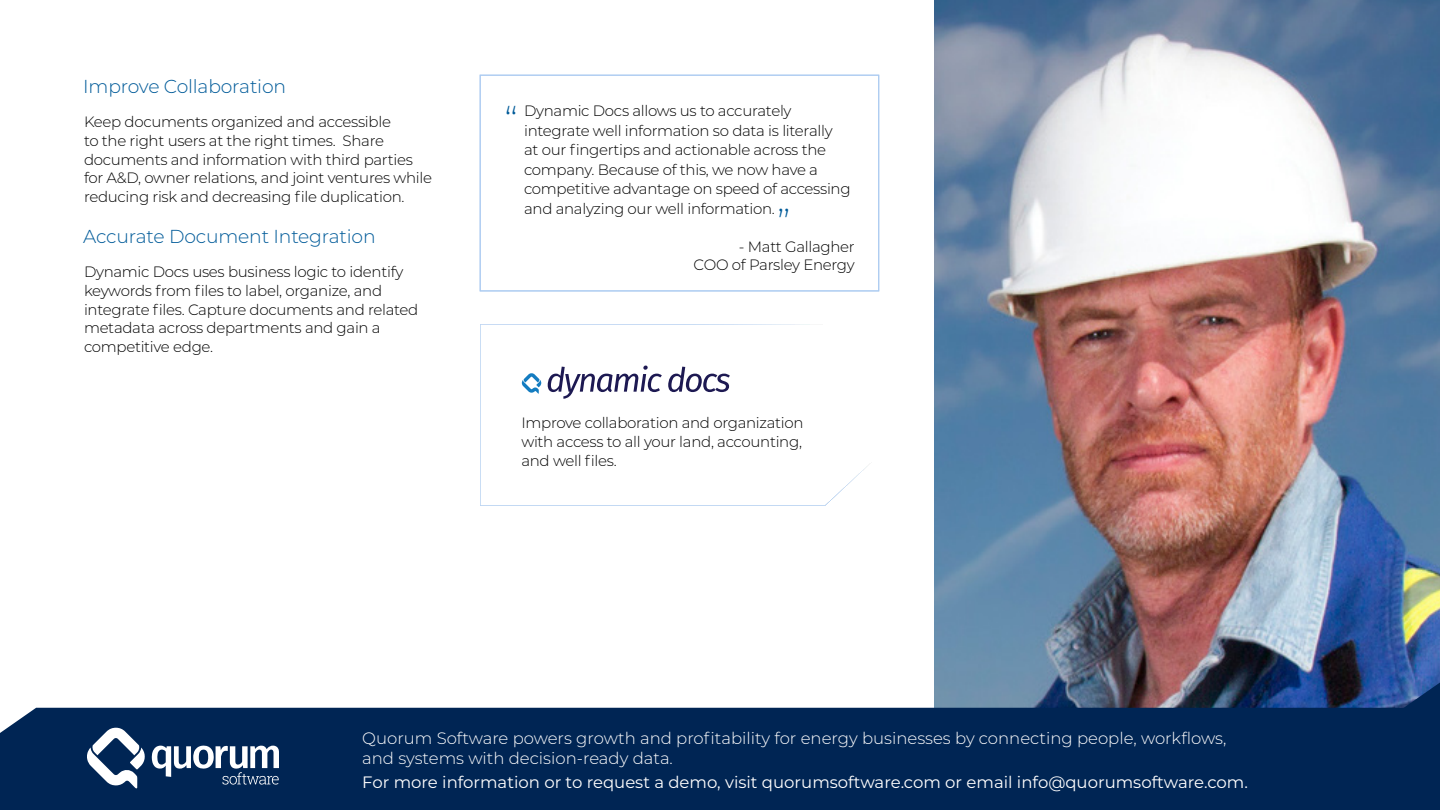
<style>
.page{position:relative;width:1440px;height:810px;background:#fff}
.page>*{position:absolute;margin:0;border:0;box-sizing:border-box;transform-origin:0 0}
.t1{font:200 42px "Montserrat Alternates";color:#005b99}
.t2{font:300 18.75px "Montserrat";letter-spacing:-.01em;color:#005b99}
.t3{font:300 16.5px/19.8px "Montserrat";color:#fff}
.t4{font:16.5px "Montserrat";color:#fff}
.t5{font:300 15px/18.8px "Montserrat";letter-spacing:-.02em;color:#000}
</style>
<div class="page">
<img style="left:935px;top:0;width:505px;height:683px">
<svg style="left:0;top:683px;width:1440px;height:127px;background:#27456d"></svg>
<svg style="left:87px;top:728px;width:59px;height:60px"></svg>
<svg style="left:152px;top:745px;width:127px;height:40px"></svg>
<div style="left:480px;top:75px;width:399px;height:216px;border:1px solid #abcbf1"></div>
<svg style="left:480px;top:325px;width:387px;height:181px"></svg>
<p class="t2" style="left:83px;top:74px;width:204px">Improve Collaboration</p>
<p class="t5" style="left:84px;top:112px;width:350px">Keep documents organized and accessible<br>to the right users at the right times. Share documents and information with third parties for A&amp;D, owner relations, and joint ventures while reducing risk and decreasing file duplication.</p>
<p class="t2" style="left:83px;top:224px;width:294px">Accurate Document Integration</p>
<p class="t5" style="left:84px;top:262px;width:336px">Dynamic Docs uses business logic to identify keywords from files to label, organize, and integrate files. Capture documents and related metadata across departments and gain a competitive edge.</p>
<h1 class="t1" style="left:504px;top:93px;width:15px">“</h1>
<p class="t5" style="left:524px;top:101px;width:328px;line-height:19.5px">Dynamic Docs allows us to accurately integrate well information so data is literally at our fingertips and actionable across the company. Because of this, we now have a competitive advantage on speed of accessing and analyzing our well information.</p>
<h1 class="t1" style="left:791px;top:229px;width:15px;rotate:-180deg">“</h1>
<p class="t5" style="left:694px;top:236px;width:163px;text-align:right">- Matt Gallagher<br>COO of Parsley Energy</p>
<p class="t5" style="left:521px;top:413px;width:284px;text-align:justify">Improve collaboration and organization with access to all your land, accounting, and well files.</p>
<p class="t3" style="left:362px;top:727px;width:866px">Quorum Software powers growth and profitability for energy businesses by connecting people, workflows, and systems with decision-ready data.</p>
<p class="t4" style="left:362px;top:771px;width:887px">For more information or to request a demo, visit quorumsoftware.com or email info@quorumsoftware.com.</p>
</div>
